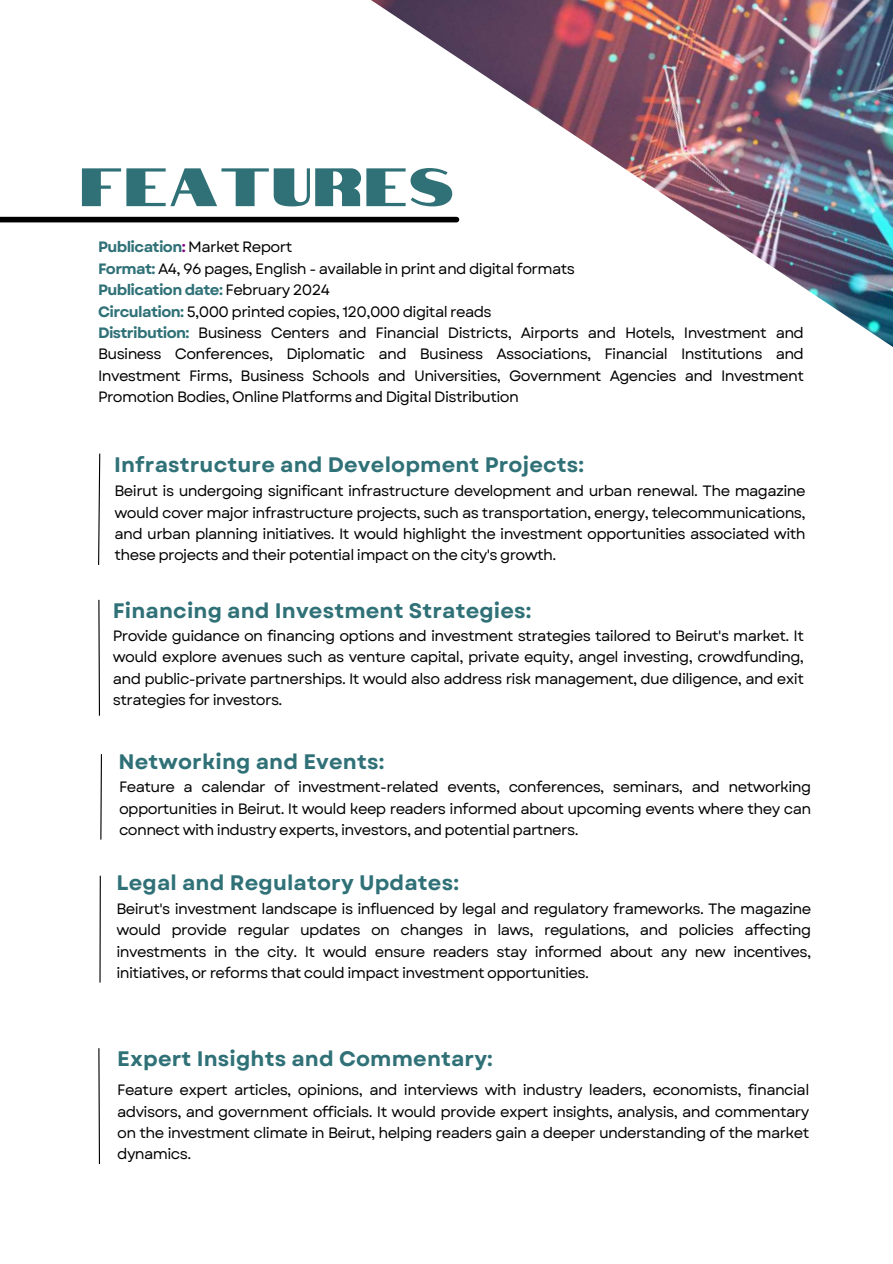
<style>
.page{position:relative;width:893px;height:1264px;background:#fff}
.page>*{position:absolute;margin:0;border:0;box-sizing:border-box;transform-origin:0 0}
.t1{font:54px "Notable";letter-spacing:.04em;color:#2f7177}
.t2{font:700 21px "Garet";letter-spacing:.01em;color:#2f7177}
.t3{font:15px/21.3px "Garet";letter-spacing:-.04em;color:#000;text-align:justify}
.s1{font-weight:700;color:#2f7177}
.s2{font-weight:700;color:#800080}
</style>
<div class="page">
<svg style="left:98px;top:453px;width:3px;height:112px"></svg>
<svg style="left:98px;top:599px;width:2px;height:117px"></svg>
<div style="left:0;top:217px;width:456px;height:5px;background:#000"></div>
<img style="left:351px;top:0;width:541px;height:347px">
<svg style="left:100px;top:754px;width:2px;height:86px"></svg>
<hr style="left:99px;top:875px;width:2px;height:107px;background:#000">
<svg style="left:98px;top:1048px;width:2px;height:117px"></svg>
<h1 class="t1" style="left:80px;top:144px;width:374px">FEATURES</h1>
<p class="t3" style="left:98px;top:236px;width:707px;text-align:left"><span class="s1">Publication</span><span class="s2">:</span> Market Report<br><span class="s1">Format:</span> A4, 96 pages, English - available in print and digital formats<br><span class="s1">Publication date:</span> February 2024<br><span class="s1">Circulation:</span> 5,000 printed copies, 120,000 digital reads<br><span class="s1">Distribution:</span> Business Centers and Financial Districts, Airports and Hotels, Investment and Business Conferences, Diplomatic and Business Associations, Financial Institutions and Investment Firms, Business Schools and Universities, Government Agencies and Investment Promotion Bodies, Online Platforms and Digital Distribution</p>
<h2 class="t2" style="left:114px;top:449px;width:471px">Infrastructure and Development Projects:</h2>
<p class="t3" style="left:114px;top:480px;width:692px">Beirut is undergoing significant infrastructure development and urban renewal. The magazine would cover major infrastructure projects, such as transportation, energy, telecommunications, and urban planning initiatives. It would highlight the investment opportunities associated with these projects and their potential impact on the city's growth.</p>
<h2 class="t2" style="left:113px;top:595px;width:420px">Financing and Investment Strategies:</h2>
<p class="t3" style="left:113px;top:625px;width:692px">Provide guidance on financing options and investment strategies tailored to Beirut's market. It would explore avenues such as venture capital, private equity, angel investing, crowdfunding, and public-private partnerships. It would also address risk management, due diligence, and exit strategies for investors.</p>
<h2 class="t2" style="left:118px;top:746px;width:267px">Networking and Events:</h2>
<p class="t3" style="left:119px;top:776px;width:693px">Feature a calendar of investment-related events, conferences, seminars, and networking opportunities in Beirut. It would keep readers informed about upcoming events where they can connect with industry experts, investors, and potential partners.</p>
<h2 class="t2" style="left:116px;top:867px;width:344px">Legal and Regulatory Updates:</h2>
<p class="t3" style="left:116px;top:897px;width:696px">Beirut's investment landscape is influenced by legal and regulatory frameworks. The magazine would provide regular updates on changes in laws, regulations, and policies affecting investments in the city. It would ensure readers stay informed about any new incentives, initiatives, or reforms that could impact investment opportunities.</p>
<h2 class="t2" style="left:117px;top:1043px;width:377px">Expert Insights and Commentary:</h2>
<p class="t3" style="left:117px;top:1079px;width:693px">Feature expert articles, opinions, and interviews with industry leaders, economists, financial advisors, and government officials. It would provide expert insights, analysis, and commentary on the investment climate in Beirut, helping readers gain a deeper understanding of the market dynamics.</p>
</div>
